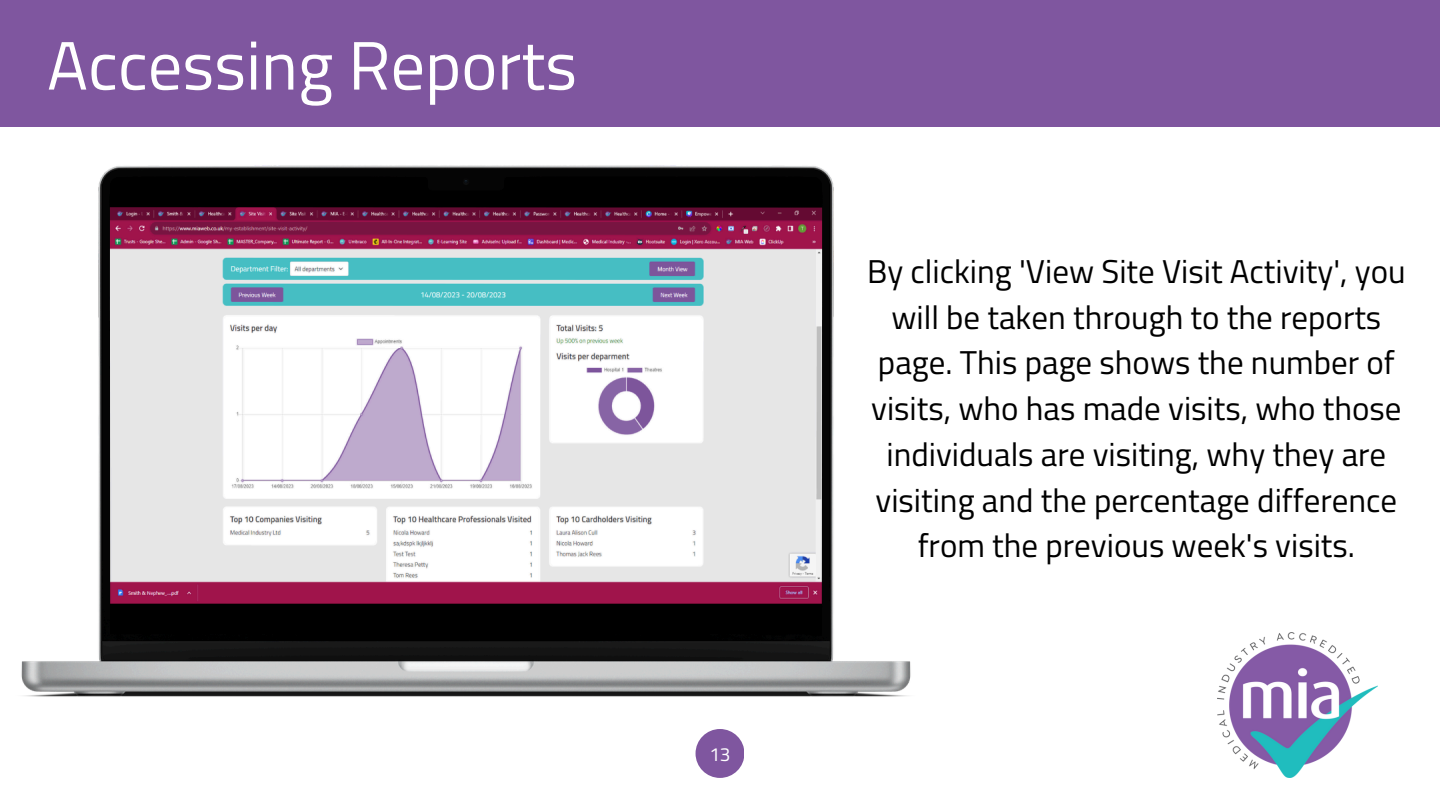
<style>
.page{position:relative;width:1440px;height:810px;background:#fff}
.page>*{position:absolute;margin:0;border:0;box-sizing:border-box;transform-origin:0 0}
.t1{font:68.6px "Titillium Web";color:#fff}
.t2{font:33px/45.8px "Titillium Web";color:#000;text-align:center}
.t3{font:19px "Titillium Web";color:#fff}
</style>
<div class="page">
<img style="left:21px;top:165px;width:890px;height:613px">
<div style="left:0;top:0;width:1440px;height:127px;background:#7f569f"></div>
<div style="left:696px;top:729px;width:48px;height:49px;background:#7f569f;border-radius:50%"></div>
<img style="left:1217px;top:632px;width:160px;height:146px">
<p class="t1" style="left:47px;top:12px;width:531px">Accessing Reports</p>
<h1 class="t3" style="left:709px;top:739px;width:23px">13</h1>
<p class="t2" style="left:867px;top:248px;width:540px">By clicking 'View Site Visit Activity', you will be taken through to the reports page. This page shows the number of visits, who has made visits, who those individuals are visiting, why they are visiting and the percentage difference from the previous week's visits.</p>
</div>
